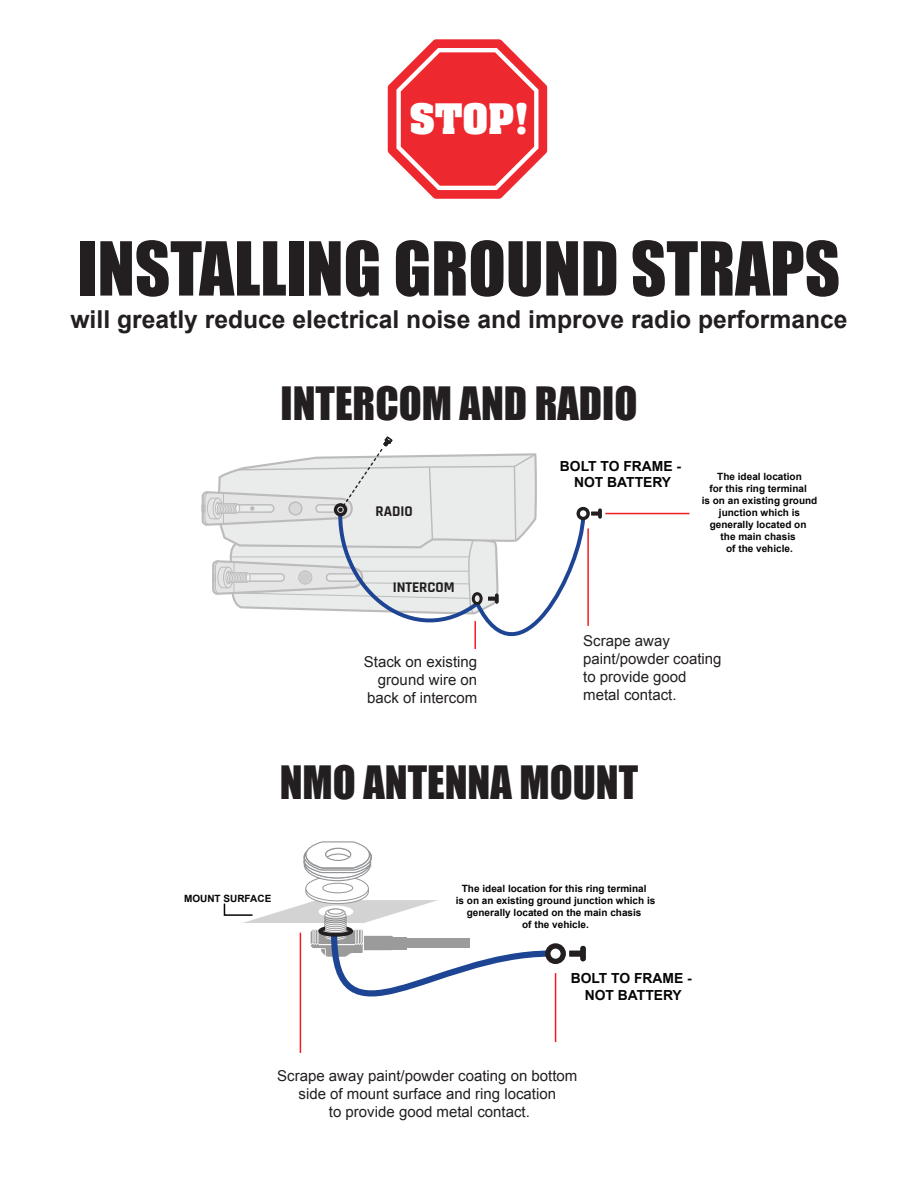
<style>
.page{position:relative;width:918px;height:1188px;background:#fff}
.page>*{position:absolute;margin:0;border:0;box-sizing:border-box;transform-origin:0 0}
.t1{font:68.7px "Impact";color:#231f20}
.t2{font:42.3px "Impact";color:#231f20}
.t3{font:700 35.85px "Aachen";color:#fff}
.t4{font:700 24.6px "Arial";color:#231f20}
.t5{font:15px/18px "Arial";color:#231f20;text-align:center}
.t6{font:700 15px "Rajdhani";color:#211e1e}
.t7{font:700 13.8px/16.6px "Arial";color:#050504;text-align:center}
.t8{font:700 10.05px/12px "Arial";color:#050504;text-align:center}
</style>
<div class="page">
<svg style="left:388px;top:39px;width:159px;height:160px"></svg>
<div style="left:545px;top:943px;width:21px;height:21px;border:5px solid #231f20;border-radius:50%"></div>
<div style="left:580px;top:946px;width:6px;height:15px;background:#231f20;border-radius:3px"></div>
<svg style="left:223px;top:841px;width:333px;height:212px"></svg>
<svg style="left:598px;top:509px;width:4px;height:10px"></svg>
<div style="left:577px;top:507px;width:13px;height:13px;border:3px solid #231f20;border-radius:50%"></div>
<svg style="left:202px;top:436px;width:385px;height:214px"></svg>
<hr style="left:474px;top:621px;width:2px;height:28px;background:#ee1d23">
<hr style="left:587px;top:528px;width:2px;height:98px;background:#ee1d23">
<hr style="left:605px;top:513px;width:84px;height:1px;background:#ee1d23">
<h3 class="t3" style="left:409px;top:93px;width:122px">STOP!</h3>
<h1 class="t1" style="left:78px;top:215px;width:764px">INSTALLING GROUND STRAPS</h1>
<h3 class="t4" style="left:70px;top:303px;width:779px">will greatly reduce electrical noise and improve radio performance</h3>
<h2 class="t2" style="left:281px;top:370px;width:358px">INTERCOM AND RADIO</h2>
<h3 class="t6" style="left:376px;top:502px;width:39px">RADIO</h3>
<h3 class="t6" style="left:393px;top:579px;width:64px">INTERCOM</h3>
<h3 class="t7" style="left:560px;top:458px;width:123px">BOLT TO FRAME -<br>NOT BATTERY</h3>
<p class="t8" style="left:702px;top:471px;width:117px">The ideal location<br>for this ring terminal<br>is on an existing ground junction which is generally located on<br>the main chasis<br>of the vehicle.</p>
<h3 class="t5" style="left:364px;top:653px;width:115px;text-align:right">Stack on existing ground wire on back of intercom</h3>
<h3 class="t5" style="left:583px;top:632px;width:140px;text-align:left">Scrape away paint/powder coating to provide good metal contact.</h3>
<h2 class="t2" style="left:280px;top:750px;width:360px">NMO ANTENNA MOUNT</h2>
<p class="t8" style="left:184px;top:893px;width:89px">MOUNT SURFACE</p>
<p class="t8" style="left:456px;top:882px;width:201px">The ideal location for this ring terminal<br>is on an existing ground junction which is generally located on the main chasis<br>of the vehicle.</p>
<h3 class="t7" style="left:571px;top:971px;width:123px">BOLT TO FRAME -<br>NOT BATTERY</h3>
<h3 class="t5" style="left:277px;top:1067px;width:302px">Scrape away paint/powder coating on bottom side of mount surface and ring location<br>to provide good metal contact.</h3>
</div>
